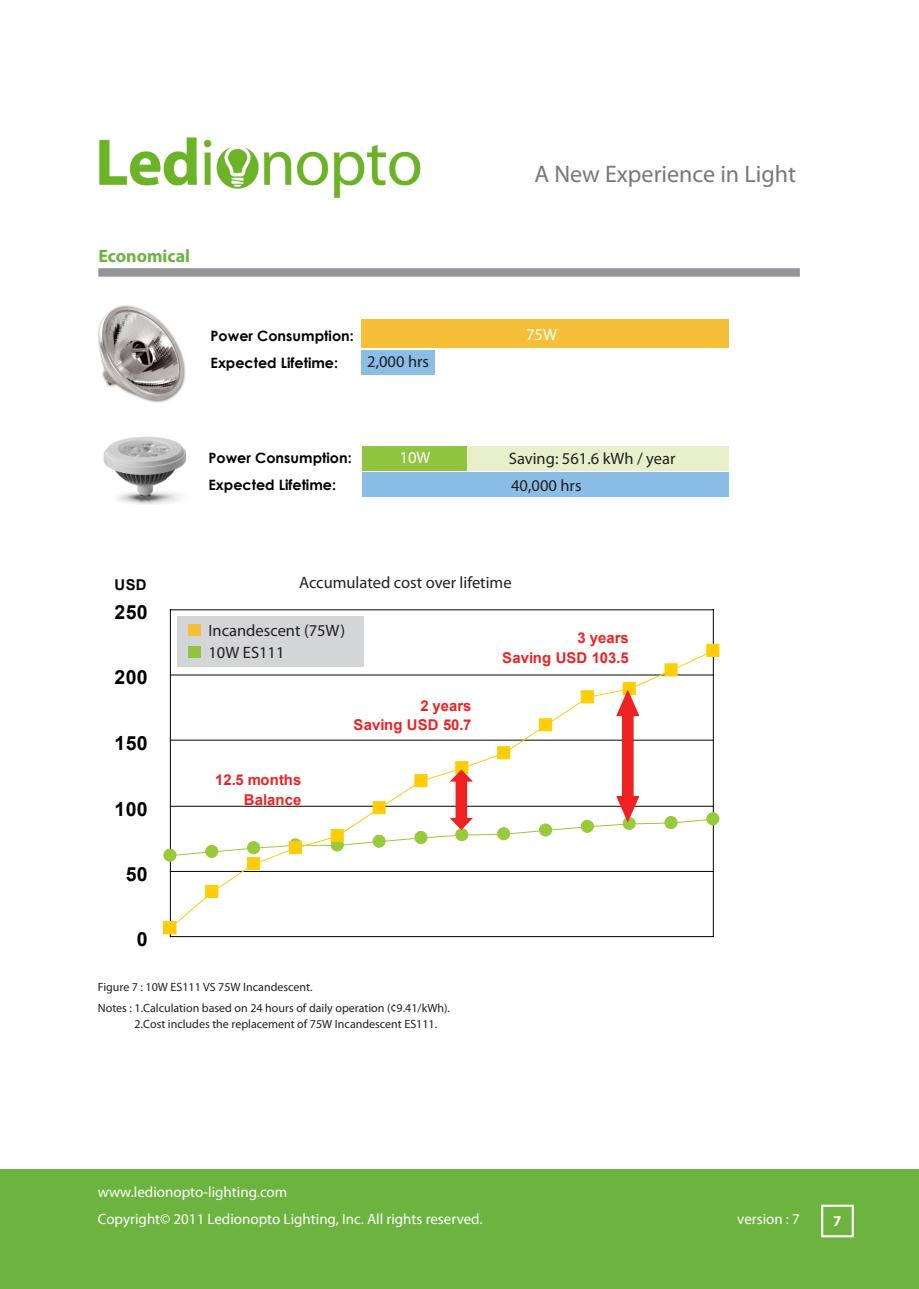
<style>
.page{position:relative;width:919px;height:1289px;background:#fff}
.page>*{position:absolute;margin:0;border:0;box-sizing:border-box;transform-origin:0 0}
.t1{font:24px "Myriad Pro";color:#76787b}
.t2{font:700 19.5px "Arial";letter-spacing:.015em;color:#040503}
.t3{font:700 18px "Myriad Pro";color:#6cb43f}
.t4{font:16.5px/22.4px "Myriad Pro";color:#231f20}
.t5{font:16.5px "Myriad Pro";color:#fff}
.t6{font:15px "Myriad Pro";color:#fff}
.t7{font:700 15px "Myriad Pro";color:#fff}
.t8{font:700 14.85px/19.5px "Arial";letter-spacing:.005em;color:#ee2123;text-align:right}
.t9{font:700 14.85px "Arial";color:#040503}
.t10{font:700 14.25px/26.2px "Century Gothic";color:#030303}
.t11{font:12px/21.5px "Myriad Pro";color:#231f20}
</style>
<div class="page">
<div style="left:0;top:1169px;width:918px;height:119px;background:#6cb43f"></div>
<div style="left:821px;top:1204px;width:32px;height:33px;border:2px solid #fff"></div>
<img style="left:99px;top:137px;width:322px;height:62px">
<hr style="left:170px;top:609px;width:543px;height:1px;background:#040503">
<hr style="left:712px;top:610px;width:1px;height:326px;background:#040503">
<hr style="left:170px;top:936px;width:543px;height:1px;background:#040503">
<hr style="left:170px;top:610px;width:1px;height:326px;background:#040503">
<svg style="left:169px;top:649px;width:545px;height:280px"></svg>
<div style="left:164px;top:849px;width:12px;height:12px;background:#99ca3b;border-radius:50%"></div>
<div style="left:164px;top:848px;width:12px;height:13px;border:1px solid #99ca3b;border-radius:50%"></div>
<div style="left:205px;top:844px;width:13px;height:14px;border:1px solid #99ca3b;border-radius:50%"></div>
<div style="left:706px;top:812px;width:12px;height:12px;background:#99ca3b;border-radius:50%"></div>
<div style="left:706px;top:812px;width:13px;height:13px;border:1px solid #99ca3b;border-radius:50%"></div>
<div style="left:164px;top:921px;width:12px;height:12px;background:#fecd08"></div>
<div style="left:164px;top:921px;width:12px;height:13px;border:1px solid #fecd08"></div>
<div style="left:205px;top:884px;width:13px;height:14px;background:#fecd08;border:1px solid #fecd08"></div>
<div style="left:247px;top:857px;width:13px;height:13px;background:#fecd08;border:1px solid #fecd08"></div>
<div style="left:622px;top:682px;width:13px;height:13px;background:#fecd08;border:1px solid #fecd08"></div>
<div style="left:664px;top:663px;width:13px;height:13px;background:#fecd08;border:1px solid #fecd08"></div>
<div style="left:706px;top:643px;width:13px;height:14px;background:#fecd08;border:1px solid #fecd08"></div>
<svg style="left:169px;top:689px;width:545px;height:167px"></svg>
<div style="left:98px;top:268px;width:701px;height:9px;background:#939598"></div>
<div style="left:362px;top:446px;width:105px;height:24px;background:#92c53f"></div>
<div style="left:362px;top:472px;width:366px;height:25px;background:#8abee7"></div>
<div style="left:467px;top:446px;width:261px;height:24px;background:#e8f0cb"></div>
<div style="left:362px;top:319px;width:367px;height:28px;background:#f5c037"></div>
<div style="left:362px;top:350px;width:73px;height:25px;background:#8abee7"></div>
<div style="left:177px;top:616px;width:186px;height:50px;background:#d4d5d7"></div>
<div style="left:188px;top:624px;width:13px;height:11px;background:#f5c037"></div>
<div style="left:188px;top:646px;width:13px;height:11px;background:#92c53f"></div>
<img style="left:103px;top:436px;width:84px;height:68px">
<img style="left:98px;top:305px;width:88px;height:97px">
<h3 class="t3" style="left:98px;top:244px;width:93px">Economical</h3>
<p class="t10" style="left:210px;top:322px;width:145px">Power Consumption:<br>Expected Lifetime:</p>
<h3 class="t4" style="left:367px;top:350px;width:63px">2,000 hrs</h3>
<p class="t10" style="left:208px;top:444px;width:145px">Power Consumption:<br>Expected Lifetime:</p>
<h3 class="t5" style="left:399px;top:447px;width:32px">10W</h3>
<h1 class="t1" style="left:534px;top:159px;width:263px">A New Experience in Light</h1>
<h3 class="t5" style="left:526px;top:324px;width:32px">75W</h3>
<h3 class="t4" style="left:508px;top:447px;width:168px">Saving: 561.6 kWh / year</h3>
<h3 class="t4" style="left:511px;top:474px;width:72px">40,000 hrs</h3>
<p class="t9" style="left:115px;top:575px;width:34px">USD</p>
<h2 class="t2" style="left:115px;top:599px;width:35px">250</h2>
<h2 class="t2" style="left:115px;top:664px;width:35px">200</h2>
<h2 class="t2" style="left:115px;top:730px;width:35px">150</h2>
<h2 class="t2" style="left:115px;top:796px;width:35px">100</h2>
<h2 class="t2" style="left:126px;top:861px;width:23px">50</h2>
<h2 class="t2" style="left:137px;top:926px;width:12px">0</h2>
<h3 class="t4" style="left:299px;top:571px;width:214px">Accumulated cost over lifetime</h3>
<h3 class="t4" style="left:208px;top:618px;width:138px">Incandescent (75W)<br>10W ES111</h3>
<p class="t8" style="left:502px;top:629px;width:128px">3 years<br>Saving USD 103.5</p>
<p class="t8" style="left:215px;top:770px;width:88px">12.5 months<br>Balance</p>
<p class="t8" style="left:353px;top:696px;width:119px">2 years<br>Saving USD 50.7</p>
<p class="t11" style="left:98px;top:976px;width:353px">Figure 7 : 10W ES111 VS 75W Incandescent.<br>Notes : 1.Calculation based on 24 hours of daily operation (¢9.41/kWh).</p>
<p class="t11" style="left:135px;top:1013px;width:304px">2.Cost includes the replacement of 75W Incandescent ES111.</p>
<p class="t6" style="left:98px;top:1182px;width:191px">www.ledionopto-lighting.com</p>
<p class="t6" style="left:98px;top:1209px;width:386px">Copyright© 2011 Ledionopto Lighting, Inc. All rights reserved.</p>
<p class="t6" style="left:737px;top:1209px;width:64px">version : 7</p>
<p class="t7" style="left:833px;top:1211px;width:10px">7</p>
</div>
